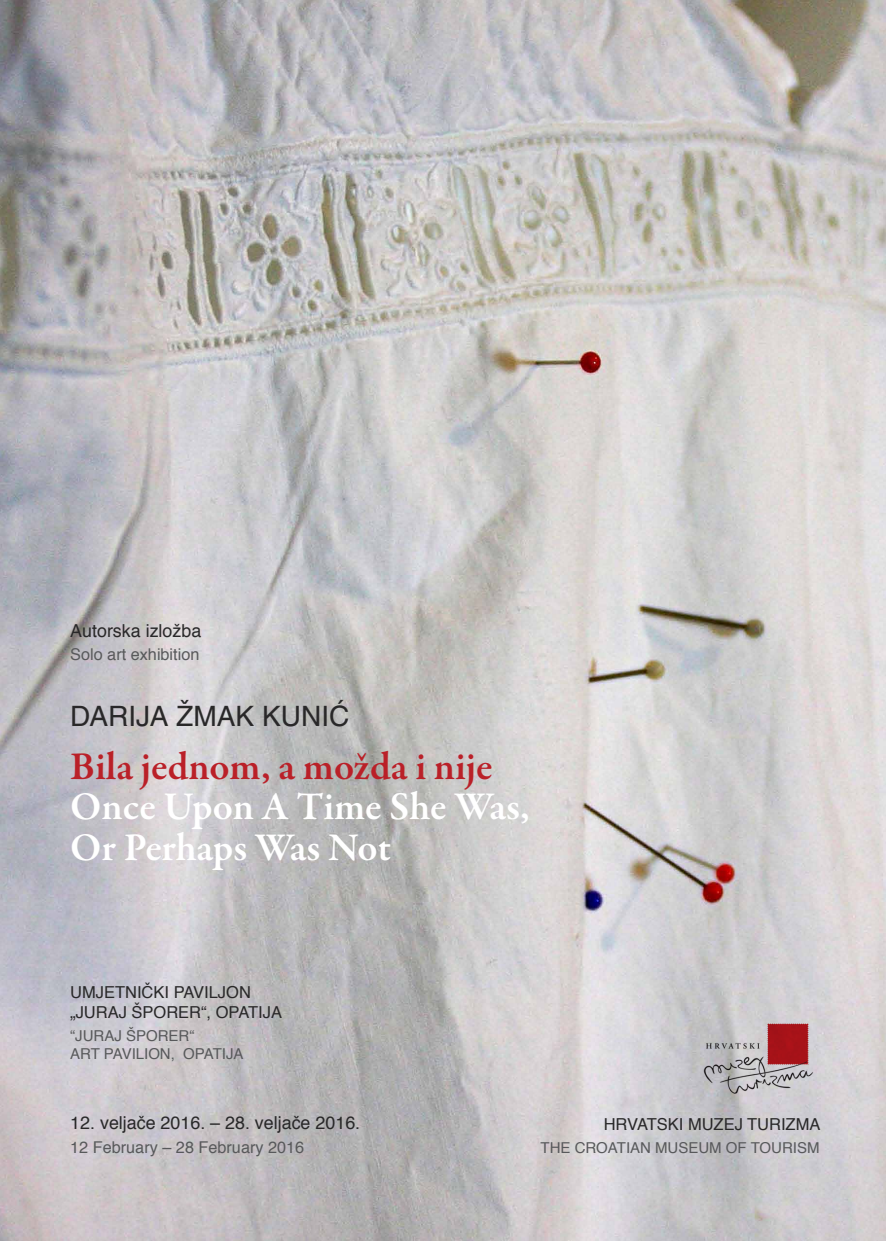
<style>
.page{position:relative;width:886px;height:1241px;background:#fff}
.page>*{position:absolute;margin:0;border:0;box-sizing:border-box;transform-origin:0 0}
.t1{font:600 40px/40.6px "Garamond Premr Pro";letter-spacing:-.005em;color:#fff}
.t2{font:600 40px "Garamond Premr Pro";letter-spacing:-.005em;color:#ba2028}
.t3{font:28.06px "Helvetica CE";color:#292829}
.t4{font:17.88px "Helvetica";color:#292829}
.t5{font:16.5px/19.8px "Helvetica";color:#292829}
.t6{font:16.25px "Helvetica";color:#58595b}
.t7{font:15px/18px "Helvetica";color:#58595b}
</style>
<div class="page">
<img style="left:0;top:0;width:886px;height:1240px">
<img style="left:697px;top:1019px;width:122px;height:78px">
<p class="t4" style="left:70px;top:617px;width:133px">Autorska izložba</p>
<p class="t6" style="left:70px;top:641px;width:131px">Solo art exhibition</p>
<h2 class="t3" style="left:70px;top:699px;width:281px">DARIJA ŽMAK KUNIĆ</h2>
<h1 class="t2" style="left:70px;top:742px;width:424px">Bila jednom, a možda i nije</h1>
<h1 class="t1" style="left:70px;top:787px;width:461px">Once Upon A Time She Was,<br>Or Perhaps Was Not</h1>
<p class="t5" style="left:70px;top:983px;width:213px">UMJETNIČKI PAVILJON „JURAJ ŠPORER“, OPATIJA</p>
<p class="t7" style="left:70px;top:1027px;width:175px">“JURAJ ŠPORER“<br>ART PAVILION, OPATIJA</p>
<p class="t4" style="left:70px;top:1108px;width:291px">12. veljače 2016. – 28. veljače 2016.</p>
<p class="t6" style="left:70px;top:1134px;width:235px">12 February – 28 February 2016</p>
<p class="t5" style="left:604px;top:1114px;width:218px">HRVATSKI MUZEJ TURIZMA</p>
<p class="t7" style="left:540px;top:1139px;width:280px">THE CROATIAN MUSEUM OF TOURISM</p>
</div>
